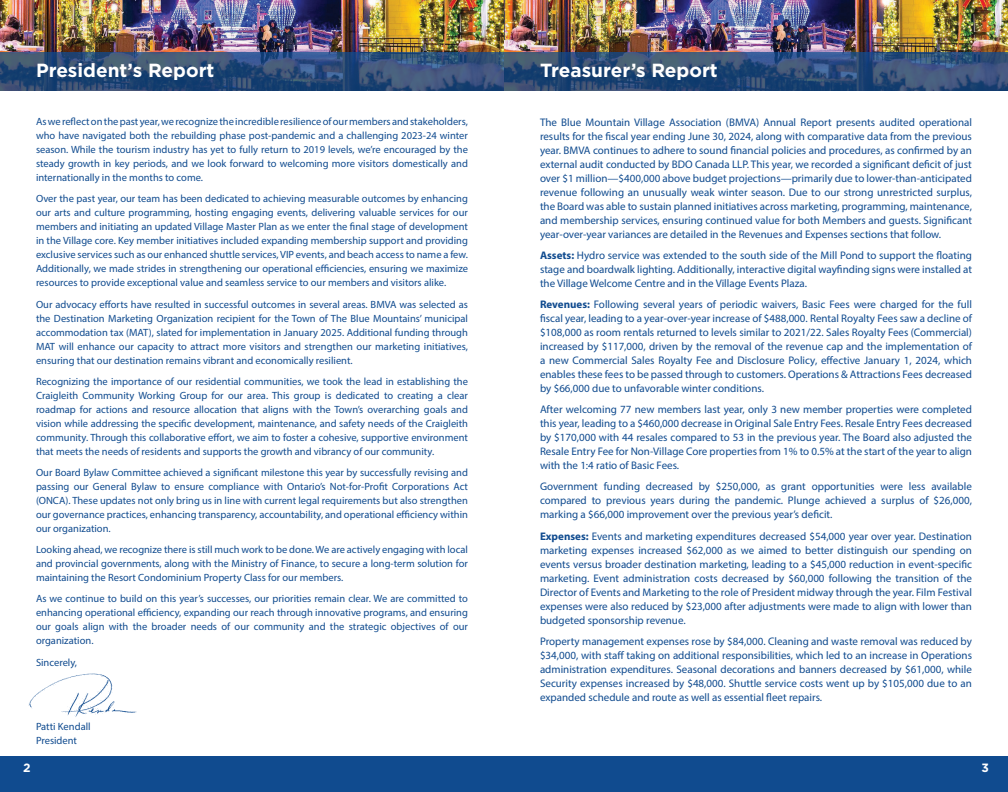
<style>
.page{position:relative;width:1008px;height:792px;background:#fff}
.page>*{position:absolute;margin:0;border:0;box-sizing:border-box;transform-origin:0 0}
.t1{font:700 19px "Gotham";color:#fff}
.t2{font:700 12px "Gotham";color:#fff}
.t3{font:11px/14px "Myriad Pro";color:#104b8f;text-align:justify}
.t4{font:10.5px/14px "Myriad Pro";color:#104b8f;text-align:justify}
.s1{font-weight:700}
</style>
<div class="page">
<img style="left:0;top:0;width:1008px;height:53px">
<div style="left:504px;top:756px;width:504px;height:36px;background:#104b8f"></div>
<svg style="left:504px;top:53px;width:504px;height:38px;background:#2d4c76"></svg>
<div style="left:0;top:756px;width:504px;height:36px;background:#104b8f"></div>
<svg style="left:0;top:53px;width:504px;height:38px;background:#2e4d77"></svg>
<img style="left:28px;top:673px;width:109px;height:44px">
<h1 class="t1" style="left:36px;top:60px;width:180px">President’s Report</h1>
<h1 class="t1" style="left:540px;top:60px;width:179px">Treasurer’s Report</h1>
<p class="t4" style="left:36px;top:115px;width:434px">As we reflect on the past year, we recognize the incredible resilience of our members and stakeholders, who have navigated both the rebuilding phase post-pandemic and a challenging 2023-24 winter season. While the tourism industry has yet to fully return to 2019 levels, we’re encouraged by the steady growth in key periods, and we look forward to welcoming more visitors domestically and internationally in the months to come.</p>
<p class="t4" style="left:36px;top:192px;width:434px">Over the past year, our team has been dedicated to achieving measurable outcomes by enhancing our arts and culture programming, hosting engaging events, delivering valuable services for our members and initiating an updated Village Master Plan as we enter the final stage of development in the Village core. Key member initiatives included expanding membership support and providing exclusive services such as our enhanced shuttle services, VIP events, and beach access to name a few.<br>Additionally, we made strides in strengthening our operational efficiencies, ensuring we maximize resources to provide exceptional value and seamless service to our members and visitors alike.</p>
<p class="t4" style="left:36px;top:297px;width:434px">Our advocacy efforts have resulted in successful outcomes in several areas. BMVA was selected as the Destination Marketing Organization recipient for the Town of The Blue Mountains’ municipal accommodation tax (MAT), slated for implementation in January 2025. Additional funding through MAT will enhance our capacity to attract more visitors and strengthen our marketing initiatives, ensuring that our destination remains vibrant and economically resilient.</p>
<p class="t4" style="left:36px;top:374px;width:434px">Recognizing the importance of our residential communities, we took the lead in establishing the Craigleith Community Working Group for our area. This group is dedicated to creating a clear roadmap for actions and resource allocation that aligns with the Town’s overarching goals and vision while addressing the specific development, maintenance, and safety needs of the Craigleith community. Through this collaborative effort, we aim to foster a cohesive, supportive environment that meets the needs of residents and supports the growth and vibrancy of our community.</p>
<p class="t4" style="left:36px;top:465px;width:434px">Our Board Bylaw Committee achieved a significant milestone this year by successfully revising and passing our General Bylaw to ensure compliance with Ontario’s Not-for-Profit Corporations Act (ONCA). These updates not only bring us in line with current legal requirements but also strengthen our governance practices, enhancing transparency, accountability, and operational efficiency within our organization.</p>
<p class="t4" style="left:36px;top:542px;width:433px">Looking ahead, we recognize there is still much work to be done. We are actively engaging with local and provincial governments, along with the Ministry of Finance, to secure a long-term solution for maintaining the Resort Condominium Property Class for our members.</p>
<p class="t4" style="left:36px;top:592px;width:434px">As we continue to build on this year’s successes, our priorities remain clear. We are committed to enhancing operational efficiency, expanding our reach through innovative programs, and ensuring our goals align with the broader needs of our community and the strategic objectives of our organization.</p>
<p class="t4" style="left:36px;top:655px;width:43px">Sincerely,</p>
<p class="t3" style="left:540px;top:115px;width:434px">The Blue Mountain Village Association (BMVA) Annual Report presents audited operational results for the fiscal year ending June 30, 2024, along with comparative data from the previous year. BMVA continues to adhere to sound financial policies and procedures, as confirmed by an external audit conducted by BDO Canada LLP. This year, we recorded a significant deficit of just over $1 million—$400,000 above budget projections—primarily due to lower-than-anticipated revenue following an unusually weak winter season. Due to our strong unrestricted surplus, the Board was able to sustain planned initiatives across marketing, programming, maintenance, and membership services, ensuring continued value for both Members and guests. Significant year-over-year variances are detailed in the Revenues and Expenses sections that follow.</p>
<p class="t3" style="left:540px;top:248px;width:434px"><span class="s1">Assets:</span> Hydro service was extended to the south side of the Mill Pond to support the floating stage and boardwalk lighting. Additionally, interactive digital wayfinding signs were installed at the Village Welcome Centre and in the Village Events Plaza.</p>
<p class="t3" style="left:540px;top:297px;width:434px"><span class="s1">Revenues:</span> Following several years of periodic waivers, Basic Fees were charged for the full fiscal year, leading to a year-over-year increase of $488,000. Rental Royalty Fees saw a decline of $108,000 as room rentals returned to levels similar to 2021/22. Sales Royalty Fees (Commercial) increased by $117,000, driven by the removal of the revenue cap and the implementation of a new Commercial Sales Royalty Fee and Disclosure Policy, effective January 1, 2024, which enables these fees to be passed through to customers. Operations &amp; Attractions Fees decreased by $66,000 due to unfavorable winter conditions.</p>
<p class="t3" style="left:540px;top:402px;width:434px">After welcoming 77 new members last year, only 3 new member properties were completed this year, leading to a $460,000 decrease in Original Sale Entry Fees. Resale Entry Fees decreased by $170,000 with 44 resales compared to 53 in the previous year. The Board also adjusted the Resale Entry Fee for Non-Village Core properties from 1% to 0.5% at the start of the year to align with the 1:4 ratio of Basic Fees.</p>
<p class="t3" style="left:540px;top:480px;width:433px">Government funding decreased by $250,000, as grant opportunities were less available compared to previous years during the pandemic. Plunge achieved a surplus of $26,000, marking a $66,000 improvement over the previous year’s deficit.</p>
<p class="t3" style="left:540px;top:529px;width:434px"><span class="s1">Expenses:</span> Events and marketing expenditures decreased $54,000 year over year. Destination marketing expenses increased $62,000 as we aimed to better distinguish our spending on events versus broader destination marketing, leading to a $45,000 reduction in event-specific marketing. Event administration costs decreased by $60,000 following the transition of the Director of Events and Marketing to the role of President midway through the year. Film Festival expenses were also reduced by $23,000 after adjustments were made to align with lower than budgeted sponsorship revenue.</p>
<p class="t3" style="left:540px;top:634px;width:434px">Property management expenses rose by $84,000. Cleaning and waste removal was reduced by $34,000, with staff taking on additional responsibilities, which led to an increase in Operations administration expenditures. Seasonal decorations and banners decreased by $61,000, while Security expenses increased by $48,000. Shuttle service costs went up by $105,000 due to an expanded schedule and route as well as essential fleet repairs.</p>
<p class="t4" style="left:36px;top:719px;width:56px">Patti Kendall<br>President</p>
<p class="t2" style="left:23px;top:761px;width:9px">2</p>
<p class="t2" style="left:981px;top:761px;width:9px">3</p>
</div>
